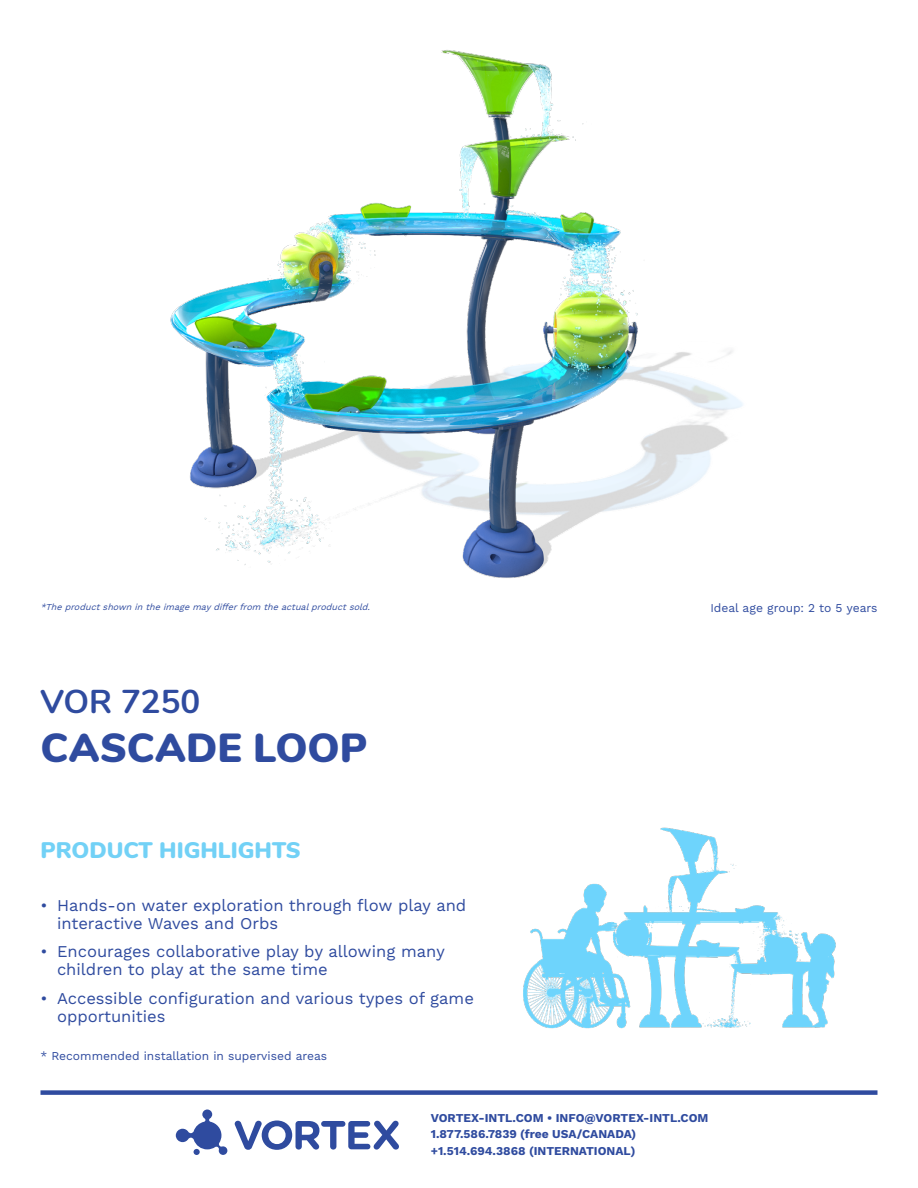
<style>
.page{position:relative;width:918px;height:1188px;background:#fff}
.page>*{position:absolute;margin:0;border:0;box-sizing:border-box;transform-origin:0 0}
.PRODUIT{font:900 40.5px "Nunito";color:#2f4b9f}
.VOR{font:700 33px "Nunito";color:#2f4b9f}
.Sous-titre{font:900 22.5px "Nunito";color:#72d1f6}
.t1{font:16.5px/18px "Work Sans";color:#2f4b9f}
.bas_de_page{font:700 12px "Work Sans";color:#2f4b9f}
.Ému_bénéfices{font:12px "Work Sans";color:#2f4b9f}
.Groupe_d_age{font:12px "Work Sans";color:#2f4b9f}
.t2{font:italic 9px "Work Sans";color:#2f4b9f}
</style>
<div class="page">
<img style="left:170px;top:50px;width:573px;height:528px">
<img style="left:523px;top:827px;width:313px;height:202px">
<svg style="left:176px;top:1110px;width:51px;height:45px"></svg>
<svg style="left:235px;top:1121px;width:164px;height:29px"></svg>
<div style="left:40px;top:1090px;width:838px;height:5px;background:#2f4b9f"></div>
<p class="t2" style="left:40px;top:602px;width:334px">*Theproductshownintheimagemaydifferfrom theactualproductsold.</p>
<p class="VOR" style="left:40px;top:677px;width:161px">VOR 7250</p>
<p class="PRODUIT" style="left:40px;top:718px;width:328px">CASCADE LOOP</p>
<p class="Sous-titre" style="left:40px;top:834px;width:262px">PRODUCT HIGHLIGHTS</p>
<p class="t1" style="left:57px;top:897px;width:411px;text-indent:-16px">• Hands-on water exploration through flow play and interactive Waves and Orbs</p>
<p class="t1" style="left:57px;top:944px;width:389px;text-indent:-16px">• Encourages collaborative play by allowing many children to play at the same time</p>
<p class="t1" style="left:57px;top:990px;width:418px;text-indent:-16px">• Accessible configuration and various types of game opportunities</p>
<p class="Ému_bénéfices" style="left:40px;top:1049px;width:288px">* Recommended installation in supervised areas</p>
<p class="Groupe_d_age" style="left:711px;top:600px;width:168px">Ideal age group: 2 to 5 years</p>
<p class="bas_de_page" style="left:431px;top:1111px;width:279px">VORTEX-INTL.COM • INFO@VORTEX-INTL.COM</p>
<p class="bas_de_page" style="left:431px;top:1127px;width:207px">1.877.586.7839 (free USA/CANADA)</p>
<p class="bas_de_page" style="left:431px;top:1144px;width:206px">+1.514.694.3868 (INTERNATIONAL)</p>
</div>
